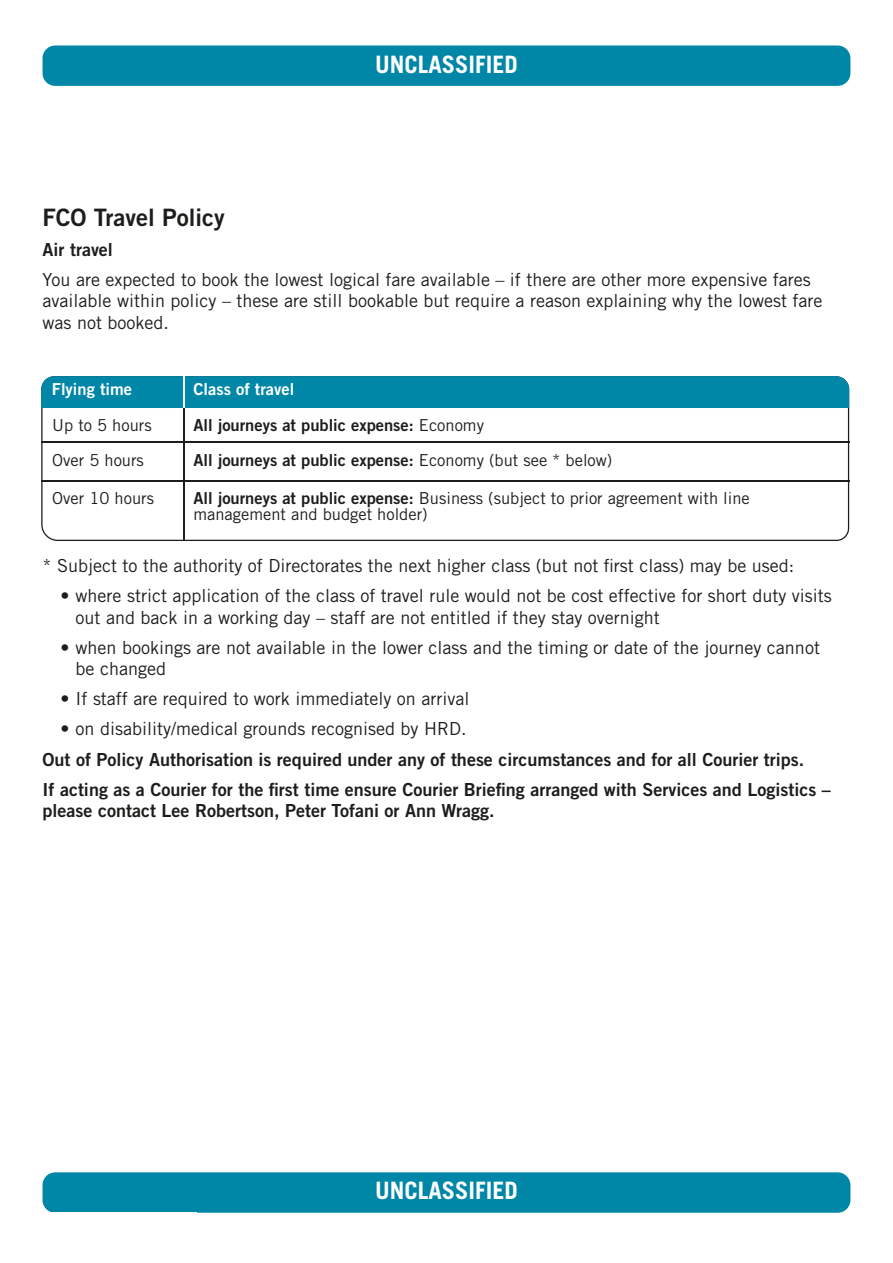
<style>
.page{position:relative;width:893px;height:1263px;background:#fff}
.page>*{position:absolute;margin:0;border:0;box-sizing:border-box;transform-origin:0 0}
.t1{font:700 24px "Trade Gothic";color:#fff}
.t2{font:24px "Trade Gothic Bold Two";color:#1d1d1b}
.t3{font:18px/21.6px "Trade Gothic";color:#1d1d1b}
.t4{font:18px/30.2px "Trade Gothic Bold Two";color:#1d1d1b}
.t5{font:16.5px/16.5px "Trade Gothic";color:#1d1d1b}
.t6{font:16.5px "Trade Gothic Bold Two";color:#1d1d1b}
.t7{font:16.5px "Trade Gothic Bold Two";color:#fff}
.s1{font-family:"Trade Gothic"}
.s2{font-family:"Trade Gothic Bold Two"}
</style>
<div class="page">
<svg style="left:41px;top:408px;width:808px;height:133px"></svg>
<hr style="left:41px;top:441px;width:143px;height:1px;background:#1d1d1b">
<hr style="left:169px;top:441px;width:680px;height:1px;background:#1d1d1b">
<hr style="left:41px;top:481px;width:143px;height:1px;background:#1d1d1b">
<hr style="left:169px;top:481px;width:680px;height:1px;background:#1d1d1b">
<hr style="left:184px;top:452px;width:1px;height:89px;background:#1d1d1b">
<hr style="left:184px;top:408px;width:1px;height:89px;background:#1d1d1b">
<div style="left:41px;top:376px;width:808px;height:32px;background:#0087a8"></div>
<div style="left:43px;top:45px;width:807px;height:41px;background:#0087a8;border-radius:13px"></div>
<div style="left:43px;top:1172px;width:807px;height:41px;background:#0087a8;border-radius:13px"></div>
<h1 class="t1" style="left:375px;top:49px;width:144px">UNCLASSIFIED</h1>
<h1 class="t2" style="left:43px;top:202px;width:184px">FCO Travel Policy</h1>
<p class="t4" style="left:43px;top:234px;width:72px">Air travel</p>
<p class="t3" style="left:43px;top:268px;width:781px">You are expected to book the lowest logical fare available – if there are other more expensive fares available within policy – these are still bookable but require a reason explaining why the lowest fare was not booked.</p>
<p class="t7" style="left:52px;top:379px;width:82px">Flying time</p>
<p class="t7" style="left:193px;top:379px;width:102px">Class of travel</p>
<p class="t5" style="left:52px;top:416px;width:101px">Up to 5 hours</p>
<p class="t6" style="left:193px;top:415px;width:292px">All journeys at public expense: <span class="s1">Economy</span></p>
<p class="t5" style="left:52px;top:452px;width:93px">Over 5 hours</p>
<p class="t6" style="left:193px;top:450px;width:420px">All journeys at public expense: <span class="s1">Economy (but see * below)</span></p>
<p class="t5" style="left:52px;top:490px;width:103px">Over 10 hours</p>
<p class="t5" style="left:193px;top:490px;width:558px"><span class="s2">All journeys at public expense:</span> Business (subject to prior agreement with line management and budget holder)</p>
<p class="t3" style="left:43px;top:554px;width:753px">* Subject to the authority of Directorates the next higher class (but not first class) may be used:</p>
<p class="t3" style="left:76px;top:584px;width:758px;text-indent:-15px">• where strict application of the class of travel rule would not be cost effective for short duty visits out and back in a working day – staff are not entitled if they stay overnight</p>
<p class="t3" style="left:76px;top:636px;width:746px;text-indent:-15px">• when bookings are not available in the lower class and the timing or date of the journey cannot be changed</p>
<p class="t3" style="left:61px;top:688px;width:410px">• If staff are required to work immediately on arrival</p>
<p class="t3" style="left:61px;top:718px;width:407px">• on disability/medical grounds recognised by HRD.</p>
<p class="t4" style="left:43px;top:744px;width:790px">Out of Policy Authorisation is required under any of these circumstances and for all Courier trips.<br>If acting as a Courier for the first time ensure Courier Briefing arranged with Services and Logistics –</p>
<p class="t4" style="left:43px;top:795px;width:454px">please contact Lee Robertson, Peter Tofani or Ann Wragg.</p>
<h1 class="t1" style="left:375px;top:1176px;width:144px">UNCLASSIFIED</h1>
</div>
